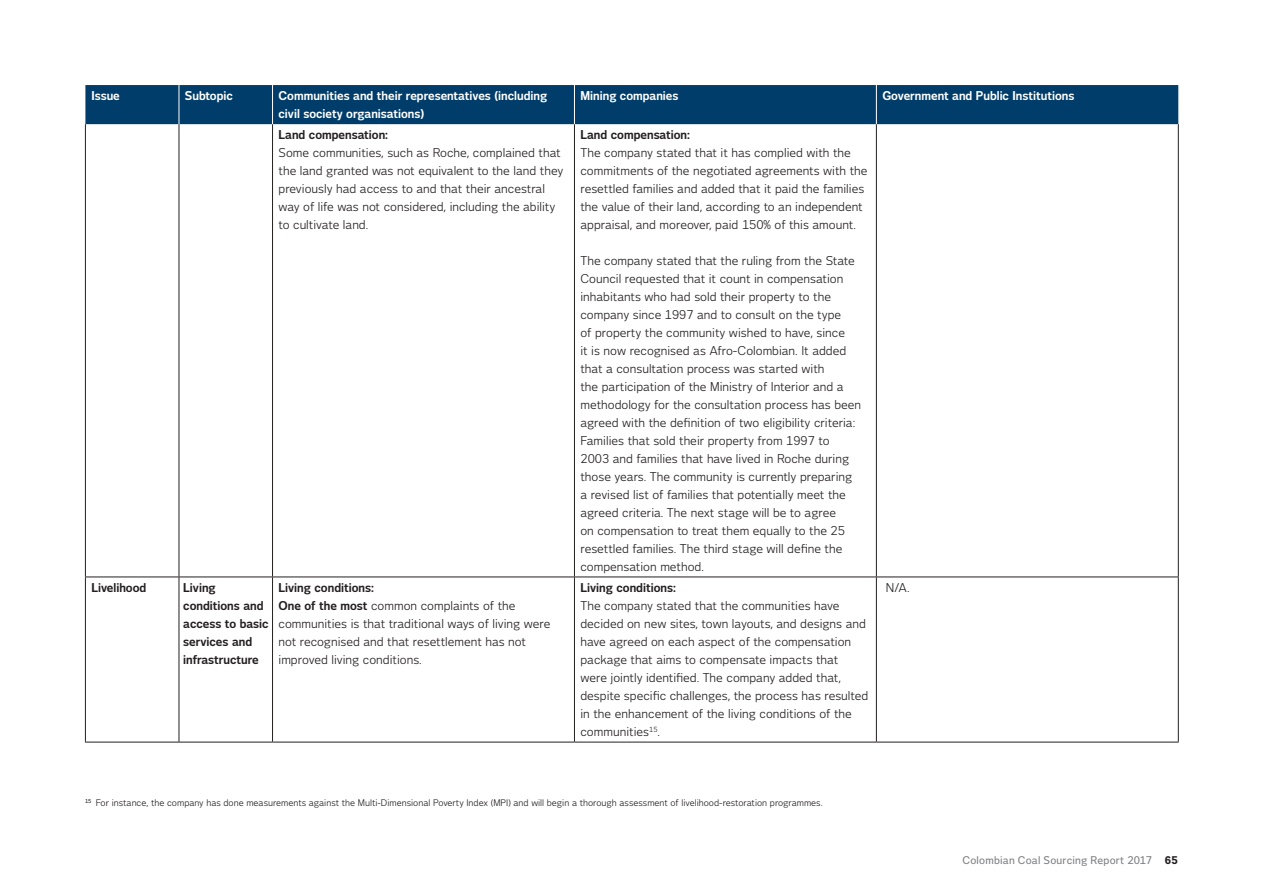
<style>
.page{position:relative;width:1263px;height:893px;background:#fff}
.page>*{position:absolute;margin:0;border:0;box-sizing:border-box;transform-origin:0 0}
.bröd{font:12px/18px "Vattenfall Voice";color:#231f20}
.bröd-2{font:700 12px/18px "Vattenfall Voice";color:#231f20}
.bröd-3{font:700 12px/18px "Vattenfall Voice";color:#fff}
.t1{font:500 10.5px "Vattenfall Voice";letter-spacing:.02em;color:#808285}
._01_copy_-Vit{font:9px "Vattenfall Voice";color:#231f20}
.s1{font-weight:700}
.s2{font-weight:800;color:#231f20}
</style>
<div class="page">
<div style="left:85px;top:85px;width:1093px;height:39px;background:#003d6a"></div>
<hr style="left:85px;top:124px;width:1px;height:453px;background:#231f20">
<hr style="left:179px;top:124px;width:1px;height:453px;background:#231f20">
<hr style="left:272px;top:124px;width:1px;height:453px;background:#231f20">
<hr style="left:574px;top:124px;width:1px;height:453px;background:#231f20">
<hr style="left:876px;top:124px;width:1px;height:453px;background:#231f20">
<hr style="left:1178px;top:124px;width:1px;height:453px;background:#231f20">
<hr style="left:85px;top:577px;width:94px;height:1px;background:#231f20">
<hr style="left:85px;top:577px;width:1px;height:165px;background:#231f20">
<hr style="left:179px;top:577px;width:94px;height:1px;background:#231f20">
<hr style="left:179px;top:577px;width:1px;height:165px;background:#231f20">
<hr style="left:273px;top:577px;width:301px;height:1px;background:#231f20">
<hr style="left:272px;top:577px;width:1px;height:165px;background:#231f20">
<hr style="left:574px;top:577px;width:302px;height:1px;background:#231f20">
<hr style="left:574px;top:577px;width:1px;height:165px;background:#231f20">
<hr style="left:876px;top:577px;width:303px;height:1px;background:#231f20">
<hr style="left:876px;top:577px;width:1px;height:165px;background:#231f20">
<hr style="left:1178px;top:577px;width:1px;height:165px;background:#231f20">
<hr style="left:85px;top:742px;width:94px;height:1px;background:#231f20">
<hr style="left:179px;top:742px;width:94px;height:1px;background:#231f20">
<hr style="left:273px;top:742px;width:301px;height:1px;background:#231f20">
<hr style="left:574px;top:742px;width:302px;height:1px;background:#231f20">
<hr style="left:876px;top:742px;width:303px;height:1px;background:#231f20">
<hr style="left:179px;top:85px;width:1px;height:39px;background:#fff">
<hr style="left:272px;top:85px;width:1px;height:39px;background:#fff">
<hr style="left:574px;top:85px;width:1px;height:39px;background:#fff">
<hr style="left:876px;top:85px;width:1px;height:39px;background:#fff">
<p class="bröd-3" style="left:91px;top:87px;width:30px">Issue</p>
<p class="bröd-3" style="left:185px;top:87px;width:50px">Subtopic</p>
<p class="bröd-3" style="left:279px;top:87px;width:270px">Communities and their representatives (including civil society organisations)</p>
<p class="bröd-3" style="left:580px;top:87px;width:100px">Mining companies</p>
<p class="bröd-3" style="left:882px;top:87px;width:194px">Government and Public Institutions</p>
<p class="bröd-2" style="left:279px;top:125px;width:111px">Land compensation:</p>
<p class="bröd" style="left:279px;top:144px;width:286px">Some communities, such as Roche, complained that the land granted was not equivalent to the land they previously had access to and that their ancestral way of life was not considered, including the ability to cultivate land.</p>
<p class="bröd-2" style="left:580px;top:125px;width:111px">Land compensation:</p>
<p class="bröd" style="left:580px;top:144px;width:289px">The company stated that it has complied with the commitments of the negotiated agreements with the resettled families and added that it paid the families the value of their land, according to an independent appraisal, and moreover, paid 150% of this amount.</p>
<p class="bröd" style="left:580px;top:252px;width:282px">The company stated that the ruling from the State Council requested that it count in compensation inhabitants who had sold their property to the company since 1997 and to consult on the type<br>of property the community wished to have, since<br>it is now recognised as Afro-Colombian. It added that a consultation process was started with<br>the participation of the Ministry of Interior and a methodology for the consultation process has been agreed with the definition of two eligibility criteria:<br>Families that sold their property from 1997 to 2003 and families that have lived in Roche during those years. The community is currently preparing a revised list of families that potentially meet the agreed criteria. The next stage will be to agree<br>on compensation to treat them equally to the 25 resettled families. The third stage will define the compensation method.</p>
<p class="bröd-2" style="left:91px;top:578px;width:56px">Livelihood</p>
<p class="bröd-2" style="left:183px;top:578px;width:87px">Living conditions and access to basic services and infrastructure</p>
<p class="bröd-2" style="left:279px;top:578px;width:97px">Living conditions:</p>
<p class="bröd" style="left:279px;top:597px;width:273px"><span class="s1">One of the most</span> common complaints of the communities is that traditional ways of living were not recognised and that resettlement has not improved living conditions.</p>
<p class="bröd-2" style="left:580px;top:578px;width:97px">Living conditions:</p>
<p class="bröd" style="left:580px;top:597px;width:289px">The company stated that the communities have decided on new sites, town layouts, and designs and have agreed on each aspect of the compensation package that aims to compensate impacts that<br>were jointly identified. The company added that, despite specific challenges, the process has resulted in the enhancement of the living conditions of the communities<sup>15</sup>.</p>
<p class="bröd" style="left:886px;top:579px;width:25px">N/A.</p>
<p class="_01_copy_-Vit" style="left:85px;top:797px;width:739px"><sup>15</sup> For instance, the company has done measurements against the Multi-Dimensional Poverty Index (MPI) and will begin a thorough assessment of livelihood-restoration programmes.</p>
<p class="t1" style="left:962px;top:854px;width:217px">Colombian Coal Sourcing Report 2017 <span class="s2">65</span></p>
</div>
